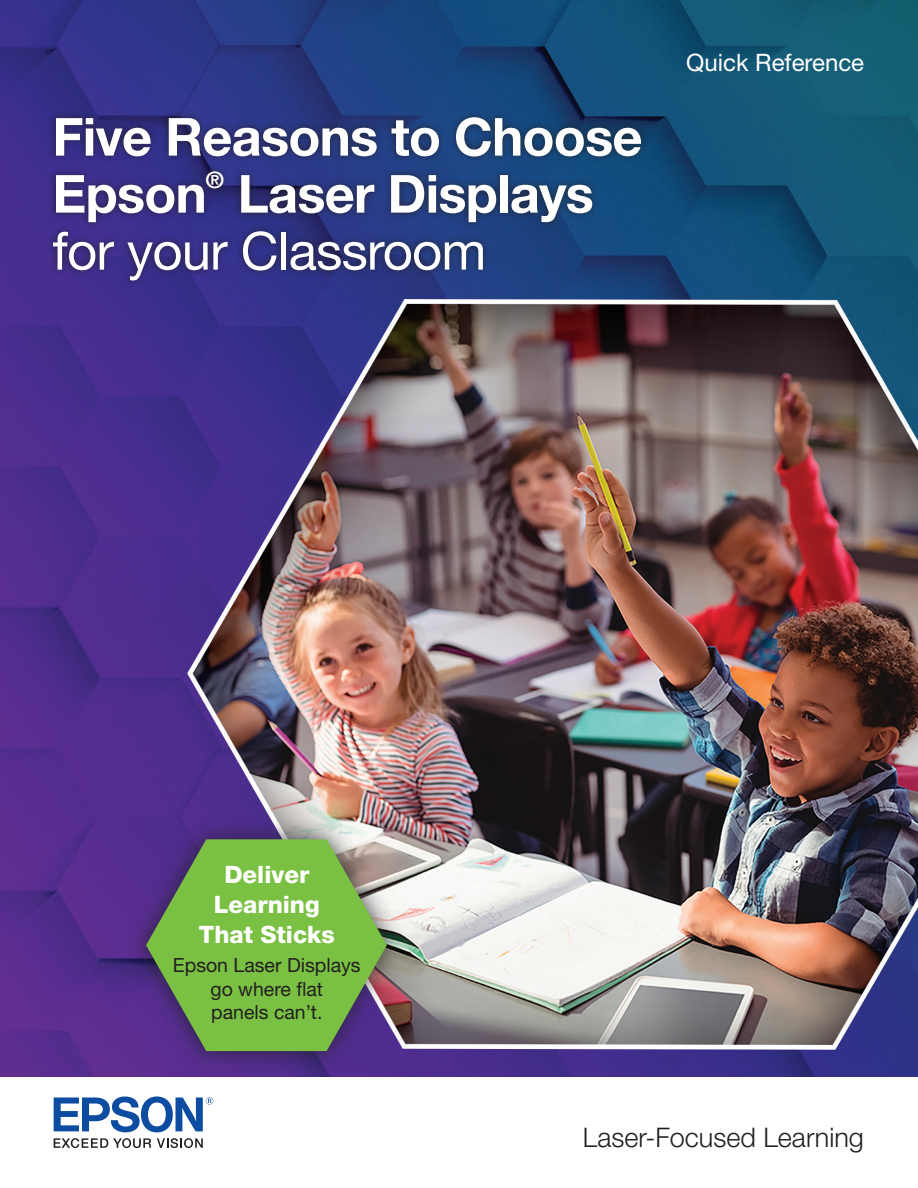
<style>
.page{position:relative;width:918px;height:1188px;background:#fff}
.page>*{position:absolute;margin:0;border:0;box-sizing:border-box;transform-origin:0 0}
.t1{font:52.5px/57px "Helvetica Neue LT Std";letter-spacing:-.015em;color:#fff}
.t2{font:700 52.5px/57px "Helvetica Neue LT Std";letter-spacing:-.015em;color:#fff}
.t3{font:300 27px "Helvetica Neue LT Std";color:#231f20}
.t4{font:800 24px "Helvetica Neue LT Std";color:#fff}
.t5{font:24px "Helvetica Neue LT Std";color:#fff}
.t6{font:700 22.8px "Helvetica Neue LT Std";color:#fff}
.t7{font:19.5px "Helvetica Neue LT Std";color:#231f20}
.s1{font-weight:700}
</style>
<div class="page">
<img style="left:0;top:0;width:918px;height:1076px">
<svg style="left:54px;top:1138px;width:97px;height:10px"></svg>
<svg style="left:157px;top:1138px;width:46px;height:10px"></svg>
<svg style="left:54px;top:1096px;width:159px;height:36px"></svg>
<hr style="left:21px;top:1076px;width:199px;height:1px;background:#231f20">
<hr style="left:21px;top:1187px;width:199px;height:1px;background:#231f20">
<div style="left:46px;top:110px;width:603px;height:178px;background:#231f20;opacity:.75"></div>
<div style="left:126px;top:817px;width:281px;height:257px;background:#231f20;opacity:.75"></div>
<svg style="left:146px;top:839px;width:241px;height:212px;background:#76a354"></svg>
<p class="t2" style="left:52px;top:107px;width:592px">Five Reasons to Choose<br>Epson</p>
<p class="t6" style="left:206px;top:165px;width:20px">®</p>
<p class="t1" style="left:52px;top:165px;width:543px;text-indent:185px"><span class="s1">Laser Displays </span>for your Classroom</p>
<p class="t5" style="left:686px;top:48px;width:179px">Quick Reference</p>
<p class="t4" style="left:224px;top:860px;width:86px">Deliver</p>
<p class="t4" style="left:214px;top:890px;width:107px">Learning</p>
<p class="t4" style="left:199px;top:920px;width:138px">That Sticks</p>
<p class="t7" style="left:173px;top:954px;width:189px">Epson Laser Displays</p>
<p class="t7" style="left:210px;top:977px;width:114px">go where flat</p>
<p class="t7" style="left:211px;top:1001px;width:113px">panels can’t.</p>
<p class="t3" style="left:583px;top:1121px;width:283px">Laser-Focused Learning</p>
</div>
